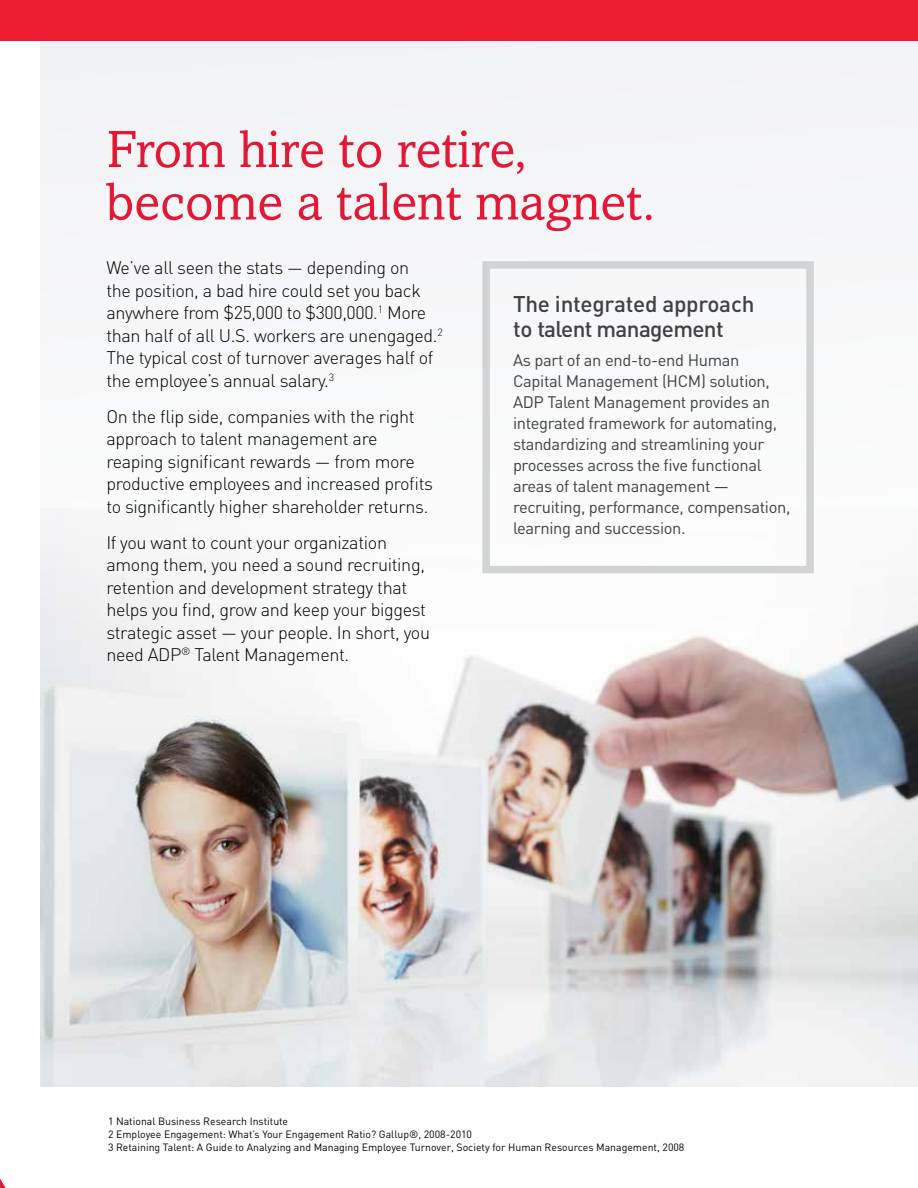
<style>
.page{position:relative;width:918px;height:1188px;background:#fff}
.page>*{position:absolute;margin:0;border:0;box-sizing:border-box;transform-origin:0 0}
.t1{font:52.5px/52.5px "Amasis MT Std";color:#e31837}
.t2{font:500 22.5px/25.5px "DIN";letter-spacing:-.015em;color:#414042}
.t3{font:300 18px/22.5px "DIN";letter-spacing:-.02em;color:#000}
.t4{font:16.5px/21px "DIN";letter-spacing:-.02em;color:#414042}
.t5{font:10.5px/12.6px "DIN";color:#000}
</style>
<div class="page">
<img style="left:40px;top:630px;width:878px;height:457px">
<div style="left:40px;top:40px;width:878px;height:590px;background:#f1f2f4"></div>
<div style="left:482px;top:261px;width:332px;height:312px;border:8px solid #d1d3d4"></div>
<div style="left:0;top:0;width:918px;height:40px;background:#ed1c2e"></div>
<h1 class="t1" style="left:106px;top:123px;width:550px">From hire to retire, become a talent magnet.</h1>
<p class="t3" style="left:106px;top:256px;width:338px">We’ve all seen the stats — depending on<br>the position, a bad hire could set you back anywhere from $25,000 to $300,000.<sup>1</sup> More than half of all U.S. workers are unengaged.<sup>2<br></sup>The typical cost of turnover averages half of the employee’s annual salary.<sup>3</sup></p>
<p class="t3" style="left:106px;top:405px;width:328px">On the flip side, companies with the right approach to talent management are reaping significant rewards — from more productive employees and increased profits to significantly higher shareholder returns.</p>
<p class="t3" style="left:106px;top:531px;width:325px">If you want to count your organization among them, you need a sound recruiting, retention and development strategy that helps you find, grow and keep your biggest strategic asset — your people. In short, you need ADP<sup>®</sup> Talent Management.</p>
<p class="t2" style="left:513px;top:290px;width:243px">The integrated approach to talent management</p>
<p class="t4" style="left:513px;top:349px;width:279px">As part of an end-to-end Human Capital Management (HCM) solution, ADP Talent Management provides an integrated framework for automating, standardizing and streamlining your processes across the five functional areas of talent management — recruiting, performance, compensation, learning and succession.</p>
<p class="t5" style="left:108px;top:1115px;width:578px">1 National Business Research Institute<br>2 Employee Engagement: What’s Your Engagement Ratio? Gallup®, 2008-2010<br>3 Retaining Talent: A Guide to Analyzing and Managing Employee Turnover, Society for Human Resources Management, 2008</p>
</div>
